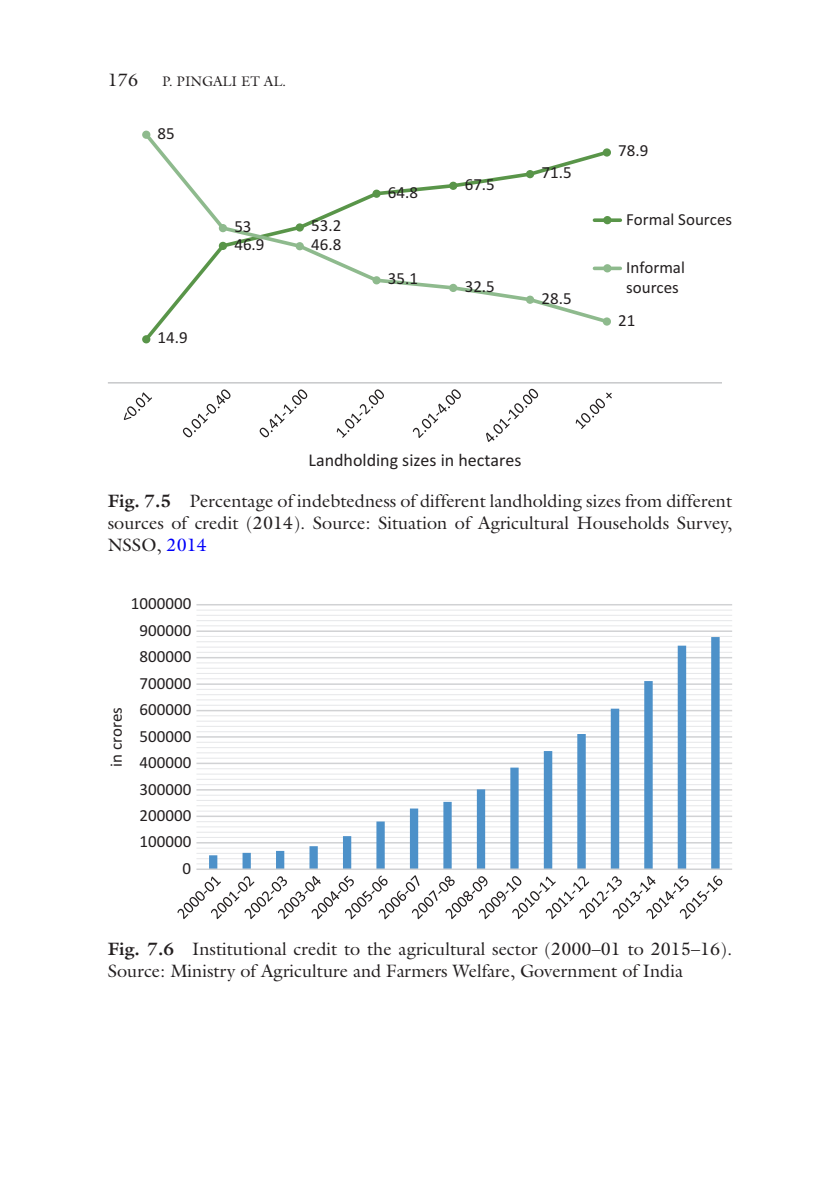
<style>
.page{position:relative;width:840px;height:1191px;background:#fff}
.page>*{position:absolute;margin:0;border:0;box-sizing:border-box;transform-origin:0 0}
.t1{font:18px/22px "Galliard Std";color:#231f20;text-align:justify}
.t2{font:18px "Calibri 2";color:#231f20}
.t3{font:17px/20.4px "Calibri 2";color:#231f20}
.t4{font:17px "Calibri 3";color:#231f20}
.t5{font:14px "Galliard Std";color:#231f20}
.s1{font-weight:700}
.s2{color:#0000fa}
</style>
<div class="page">
<hr style="left:108px;top:382px;width:613px;height:1px;background:#c7c8ca">
<div style="left:143px;top:336px;width:7px;height:7px;background:#599549;border-radius:50%"></div>
<div style="left:142px;top:335px;width:8px;height:8px;border:1px solid #599549;border-radius:50%"></div>
<svg style="left:142px;top:130px;width:469px;height:196px"></svg>
<div style="left:143px;top:131px;width:7px;height:7px;background:#8eba8d;border-radius:50%"></div>
<div style="left:142px;top:131px;width:8px;height:8px;border:1px solid #8eba8d;border-radius:50%"></div>
<div style="left:219px;top:225px;width:7px;height:6px;background:#8eba8d;border-radius:50%"></div>
<div style="left:219px;top:224px;width:8px;height:8px;border:1px solid #8eba8d;border-radius:50%"></div>
<div style="left:296px;top:243px;width:7px;height:7px;background:#8eba8d;border-radius:50%"></div>
<div style="left:295px;top:242px;width:9px;height:8px;border:1px solid #8eba8d;border-radius:50%"></div>
<div style="left:373px;top:277px;width:7px;height:7px;background:#8eba8d;border-radius:50%"></div>
<div style="left:372px;top:276px;width:8px;height:8px;border:1px solid #8eba8d;border-radius:50%"></div>
<div style="left:449px;top:284px;width:7px;height:7px;background:#8eba8d;border-radius:50%"></div>
<div style="left:449px;top:284px;width:8px;height:8px;border:1px solid #8eba8d;border-radius:50%"></div>
<div style="left:526px;top:296px;width:7px;height:7px;background:#8eba8d;border-radius:50%"></div>
<div style="left:525px;top:296px;width:9px;height:8px;border:1px solid #8eba8d;border-radius:50%"></div>
<div style="left:603px;top:318px;width:7px;height:7px;background:#8eba8d;border-radius:50%"></div>
<div style="left:602px;top:317px;width:8px;height:9px;border:1px solid #8eba8d;border-radius:50%"></div>
<svg style="left:124px;top:392px;width:28px;height:28px"></svg>
<svg style="left:183px;top:389px;width:47px;height:48px"></svg>
<svg style="left:259px;top:389px;width:48px;height:48px"></svg>
<svg style="left:336px;top:389px;width:48px;height:49px"></svg>
<svg style="left:412px;top:389px;width:48px;height:49px"></svg>
<svg style="left:486px;top:389px;width:52px;height:53px"></svg>
<svg style="left:575px;top:392px;width:36px;height:37px"></svg>
<svg style="left:594px;top:218px;width:26px;height:4px"></svg>
<div style="left:603px;top:217px;width:7px;height:6px;background:#599549;border-radius:50%"></div>
<div style="left:603px;top:216px;width:8px;height:8px;border:2px solid #599549;border-radius:50%"></div>
<svg style="left:594px;top:266px;width:26px;height:4px"></svg>
<div style="left:603px;top:265px;width:7px;height:7px;background:#8eba8d;border-radius:50%"></div>
<div style="left:603px;top:264px;width:8px;height:8px;border:2px solid #8eba8d;border-radius:50%"></div>
<hr style="left:196px;top:863px;width:535px;height:1px;background:#e6e7e9">
<hr style="left:196px;top:858px;width:535px;height:1px;background:#e6e7e9">
<hr style="left:196px;top:853px;width:535px;height:1px;background:#e6e7e9">
<hr style="left:196px;top:847px;width:535px;height:1px;background:#e6e7e9">
<hr style="left:196px;top:837px;width:535px;height:1px;background:#e6e7e9">
<hr style="left:196px;top:831px;width:535px;height:1px;background:#e6e7e9">
<hr style="left:196px;top:826px;width:535px;height:1px;background:#e6e7e9">
<hr style="left:196px;top:821px;width:535px;height:1px;background:#e6e7e9">
<hr style="left:196px;top:810px;width:535px;height:1px;background:#e6e7e9">
<hr style="left:196px;top:805px;width:535px;height:1px;background:#e6e7e9">
<hr style="left:196px;top:800px;width:535px;height:1px;background:#e6e7e9">
<hr style="left:196px;top:794px;width:535px;height:1px;background:#e6e7e9">
<hr style="left:196px;top:784px;width:535px;height:1px;background:#e6e7e9">
<hr style="left:196px;top:779px;width:535px;height:1px;background:#e6e7e9">
<hr style="left:196px;top:773px;width:535px;height:1px;background:#e6e7e9">
<hr style="left:196px;top:768px;width:535px;height:1px;background:#e6e7e9">
<hr style="left:196px;top:757px;width:535px;height:1px;background:#e6e7e9">
<hr style="left:196px;top:752px;width:535px;height:1px;background:#e6e7e9">
<hr style="left:196px;top:747px;width:535px;height:1px;background:#e6e7e9">
<hr style="left:196px;top:742px;width:535px;height:1px;background:#e6e7e9">
<hr style="left:196px;top:731px;width:535px;height:1px;background:#e6e7e9">
<hr style="left:196px;top:726px;width:535px;height:1px;background:#e6e7e9">
<hr style="left:196px;top:720px;width:535px;height:1px;background:#e6e7e9">
<hr style="left:196px;top:715px;width:535px;height:1px;background:#e6e7e9">
<hr style="left:196px;top:704px;width:535px;height:1px;background:#e6e7e9">
<hr style="left:196px;top:699px;width:535px;height:1px;background:#e6e7e9">
<hr style="left:196px;top:694px;width:535px;height:1px;background:#e6e7e9">
<hr style="left:196px;top:689px;width:535px;height:1px;background:#e6e7e9">
<hr style="left:196px;top:678px;width:535px;height:1px;background:#e6e7e9">
<hr style="left:196px;top:673px;width:535px;height:1px;background:#e6e7e9">
<hr style="left:196px;top:667px;width:535px;height:1px;background:#e6e7e9">
<hr style="left:196px;top:662px;width:535px;height:1px;background:#e6e7e9">
<hr style="left:196px;top:652px;width:535px;height:1px;background:#e6e7e9">
<hr style="left:196px;top:646px;width:535px;height:1px;background:#e6e7e9">
<hr style="left:196px;top:641px;width:535px;height:1px;background:#e6e7e9">
<hr style="left:196px;top:636px;width:535px;height:1px;background:#e6e7e9">
<hr style="left:196px;top:625px;width:535px;height:1px;background:#e6e7e9">
<hr style="left:196px;top:620px;width:535px;height:1px;background:#e6e7e9">
<hr style="left:196px;top:615px;width:535px;height:1px;background:#e6e7e9">
<hr style="left:196px;top:609px;width:535px;height:1px;background:#e6e7e9">
<hr style="left:196px;top:604px;width:535px;height:1px;background:#d1d2d4">
<hr style="left:196px;top:630px;width:535px;height:2px;background:#d1d2d4">
<hr style="left:196px;top:657px;width:535px;height:1px;background:#d1d2d4">
<hr style="left:196px;top:683px;width:535px;height:2px;background:#d1d2d4">
<hr style="left:196px;top:710px;width:535px;height:1px;background:#d1d2d4">
<hr style="left:196px;top:736px;width:535px;height:1px;background:#d1d2d4">
<hr style="left:196px;top:762px;width:535px;height:2px;background:#d1d2d4">
<hr style="left:196px;top:789px;width:535px;height:1px;background:#d1d2d4">
<hr style="left:196px;top:815px;width:535px;height:2px;background:#d1d2d4">
<hr style="left:196px;top:842px;width:535px;height:1px;background:#d1d2d4">
<svg style="left:209px;top:637px;width:510px;height:231px"></svg>
<hr style="left:196px;top:868px;width:535px;height:2px;background:#d1d2d4">
<svg style="left:177px;top:875px;width:545px;height:44px"></svg>
<p class="t1" style="left:108px;top:69px;width:32px">176</p>
<p class="t5" style="left:162px;top:72px;width:126px">P. PINGALI ET AL.</p>
<p class="t3" style="left:157px;top:123px;width:19px">85</p>
<p class="t3" style="left:234px;top:216px;width:19px">53</p>
<p class="t3" style="left:234px;top:234px;width:32px">46.9</p>
<p class="t3" style="left:311px;top:215px;width:32px">53.2</p>
<p class="t3" style="left:311px;top:234px;width:32px">46.8</p>
<p class="t3" style="left:157px;top:327px;width:32px">14.9</p>
<p class="t3" style="left:388px;top:182px;width:32px">64.8</p>
<p class="t3" style="left:388px;top:268px;width:32px">35.1</p>
<p class="t3" style="left:464px;top:174px;width:32px">67.5</p>
<p class="t3" style="left:464px;top:276px;width:32px">32.5</p>
<p class="t3" style="left:541px;top:162px;width:32px">71.5</p>
<p class="t3" style="left:541px;top:288px;width:32px">28.5</p>
<p class="t2" style="left:308px;top:449px;width:214px">Landholding sizes in hectares</p>
<p class="t3" style="left:618px;top:140px;width:32px">78.9</p>
<p class="t3" style="left:625px;top:209px;width:107px">Formal Sources</p>
<p class="t3" style="left:625px;top:257px;width:60px">Informal sources</p>
<p class="t3" style="left:618px;top:309px;width:19px">21</p>
<p class="t1" style="left:108px;top:489px;width:625px"><span class="s1">Fig. 7.5</span> Percentage of indebtedness of different landholding sizes from different sources of credit (2014). Source: Situation of Agricultural Households Survey, NSSO, <span class="s2">2014</span></p>
<p class="t4" style="left:131px;top:593px;width:62px">1000000</p>
<p class="t4" style="left:139px;top:619px;width:53px">900000</p>
<p class="t4" style="left:139px;top:646px;width:53px">800000</p>
<p class="t4" style="left:105px;top:767px;width:61px;rotate:-90deg">in crores</p>
<p class="t4" style="left:139px;top:672px;width:53px">700000</p>
<p class="t4" style="left:139px;top:699px;width:53px">600000</p>
<p class="t4" style="left:139px;top:725px;width:53px">500000</p>
<p class="t4" style="left:139px;top:752px;width:53px">400000</p>
<p class="t4" style="left:139px;top:778px;width:53px">300000</p>
<p class="t4" style="left:139px;top:805px;width:53px">200000</p>
<p class="t4" style="left:139px;top:831px;width:53px">100000</p>
<p class="t4" style="left:182px;top:857px;width:10px">0</p>
<p class="t1" style="left:108px;top:938px;width:625px"><span class="s1">Fig. 7.6</span> Institutional credit to the agricultural sector (2000–01 to 2015–16).<br>Source: Ministry of Agriculture and Farmers Welfare, Government of India</p>
</div>
